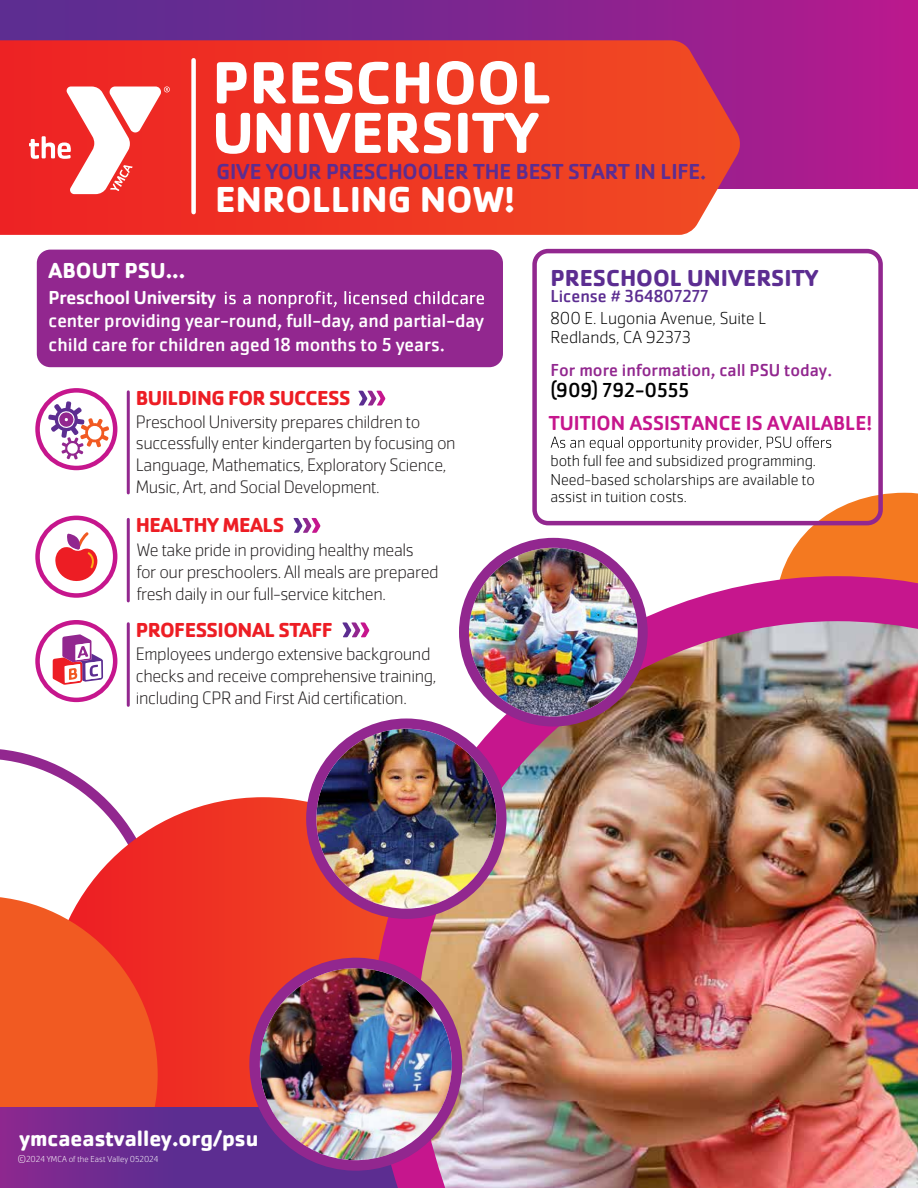
<style>
.page{position:relative;width:918px;height:1188px;background:#fff}
.page>*{position:absolute;margin:0;border:0;box-sizing:border-box;transform-origin:0 0}
.t1{font:700 61.8px "Cachet Pro";color:#fff}
.t2{font:700 60px "Cachet Pro";color:#fff}
.t3{font:700 37.5px "Cachet Pro";color:#fff}
.t4{font:700 24px "Cachet Pro";color:#5c2d91}
.t5{font:500 22.5px "Cachet Pro";letter-spacing:-.005em;color:#5c2d91}
.t6{font:700 22.5px "Cachet Pro";color:#fff}
.t7{font:700 21px "Cachet Pro";letter-spacing:-.025em;color:#ed1d24}
.t8{font:500 21px "Cachet Pro";color:#c6168d}
.t9{font:21px "Cachet Pro";color:#000}
.t10{font:19.5px/23.4px "Cachet Pro";letter-spacing:-.005em;color:#fff}
.t11{font:500 19.5px "Cachet Pro";letter-spacing:-.01em;color:#fff}
.t12{font:200 18.75px/21.8px "Cachet Pro";letter-spacing:-.02em;color:#231f20}
.t13{font:200 18px/19.5px "Cachet Pro";color:#000}
.t14{font:18px "Cachet Pro";color:#92278f}
.t15{font:18px "Cachet Pro";color:#5c2d91}
.t16{font:200 16.5px/18.6px "Cachet Pro";color:#000}
.t17{font:200 9px "Cachet Pro";color:#fff}
</style>
<div class="page">
<svg style="left:0;top:749px;width:104px;height:48px"></svg>
<svg style="left:82px;top:797px;width:267px;height:310px;background:#ee473b"></svg>
<svg style="left:775px;top:493px;width:143px;height:61px"></svg>
<svg style="left:0;top:896px;width:158px;height:211px;background:#f05428"></svg>
<svg style="left:0;top:1107px;width:349px;height:81px;background:#6b2b90"></svg>
<div style="left:0;top:0;width:918px;height:189px;background:linear-gradient(to right,#503092,#b21a8e)"></div>
<img style="left:349px;top:554px;width:569px;height:634px">
<svg style="left:0;top:40px;width:740px;height:195px;background:#ec3929"></svg>
<div style="left:37px;top:250px;width:466px;height:117px;background:#92278f;border-radius:14px"></div>
<div style="left:532px;top:249px;width:351px;height:276px;border:4px solid #92278f;border-radius:14px"></div>
<div style="left:35px;top:516px;width:82px;height:82px;border:4px solid #c6168d;border-radius:50%"></div>
<div style="left:35px;top:620px;width:82px;height:82px;border:4px solid #c6168d;border-radius:50%"></div>
<div style="left:35px;top:388px;width:82px;height:82px;border:4px solid #c6168d;border-radius:50%"></div>
<svg style="left:464px;top:543px;width:179px;height:179px;background:#932a90"></svg>
<img style="left:469px;top:548px;width:169px;height:169px;border-radius:84px">
<div style="left:459px;top:538px;width:189px;height:189px;border:10px solid #92278f;border-radius:50%"></div>
<svg style="left:311px;top:724px;width:190px;height:190px;background:#922b90"></svg>
<img style="left:316px;top:729px;width:180px;height:180px;border-radius:90px">
<div style="left:306px;top:719px;width:201px;height:200px;border:10px solid #92278f;border-radius:50%"></div>
<img style="left:242px;top:951px;width:227px;height:225px">
<svg style="left:225px;top:291px;width:259px;height:17px"></svg>
<svg style="left:551px;top:437px;width:280px;height:14px"></svg>
<svg style="left:29px;top:86px;width:141px;height:108px"></svg>
<div style="left:191px;top:60px;width:5px;height:152px;background:#fff"></div>
<hr style="left:127px;top:392px;width:3px;height:101px;background:#92278f">
<hr style="left:127px;top:519px;width:3px;height:82px;background:#92278f">
<hr style="left:127px;top:624px;width:3px;height:81px;background:#92278f">
<svg style="left:55px;top:532px;width:43px;height:49px"></svg>
<svg style="left:48px;top:401px;width:61px;height:59px"></svg>
<svg style="left:53px;top:634px;width:50px;height:51px"></svg>
<svg style="left:343px;top:622px;width:26px;height:15px"></svg>
<svg style="left:294px;top:518px;width:26px;height:15px"></svg>
<svg style="left:359px;top:391px;width:26px;height:15px"></svg>
<h1 class="t1" style="left:212px;top:44px;width:341px">PRESCHOOL</h1>
<h2 class="t2" style="left:212px;top:96px;width:328px">UNIVERSITY</h2>
<p class="t5" style="left:217px;top:159px;width:491px">GIVE YOUR PRESCHOOLER THE BEST START IN LIFE.</p>
<h3 class="t3" style="left:215px;top:176px;width:302px">ENROLLING NOW!</h3>
<p class="t6" style="left:49px;top:256px;width:138px">ABOUT PSU...</p>
<p class="t11" style="left:49px;top:286px;width:169px">Preschool University</p>
<p class="t10" style="left:49px;top:310px;width:437px">center providing year-round, full-day, and partial-day child care for children aged 18 months to 5 years.</p>
<p class="t7" style="left:136px;top:385px;width:216px">BUILDING FOR SUCCESS</p>
<p class="t12" style="left:136px;top:411px;width:321px">Preschool University prepares children to successfully enter kindergarten by focusing on Language, Mathematics, Exploratory Science, Music, Art, and Social Development.</p>
<p class="t7" style="left:136px;top:512px;width:150px">HEALTHY MEALS</p>
<p class="t12" style="left:137px;top:540px;width:304px">We take pride in providing healthy meals<br>for our preschoolers. All meals are prepared fresh daily in our full-service kitchen.</p>
<p class="t7" style="left:136px;top:617px;width:199px">PROFESSIONAL STAFF</p>
<p class="t12" style="left:136px;top:644px;width:302px">Employees undergo extensive background checks and receive comprehensive training, including CPR and First Aid certification.</p>
<p class="t4" style="left:550px;top:263px;width:269px">PRESCHOOL UNIVERSITY</p>
<p class="t15" style="left:550px;top:286px;width:160px">License # 364807277</p>
<p class="t13" style="left:550px;top:308px;width:217px">800 E. Lugonia Avenue, Suite L<br>Redlands, CA 92373</p>
<p class="t14" style="left:550px;top:360px;width:283px">For more information, call PSU today.</p>
<p class="t9" style="left:550px;top:378px;width:140px">(909) 792-0555</p>
<p class="t8" style="left:549px;top:411px;width:325px">TUITION ASSISTANCE IS AVAILABLE!</p>
<p class="t16" style="left:550px;top:452px;width:267px">both full fee and subsidized programming.<br>Need-based scholarships are available to</p>
<p class="t16" style="left:550px;top:488px;width:138px">assist in tuition costs.</p>
<p class="t6" style="left:19px;top:1124px;width:241px">ymcaeastvalley.org/psu</p>
<p class="t17" style="left:18px;top:1154px;width:142px">©2024 YMCA of the East Valley 052024</p>
</div>
